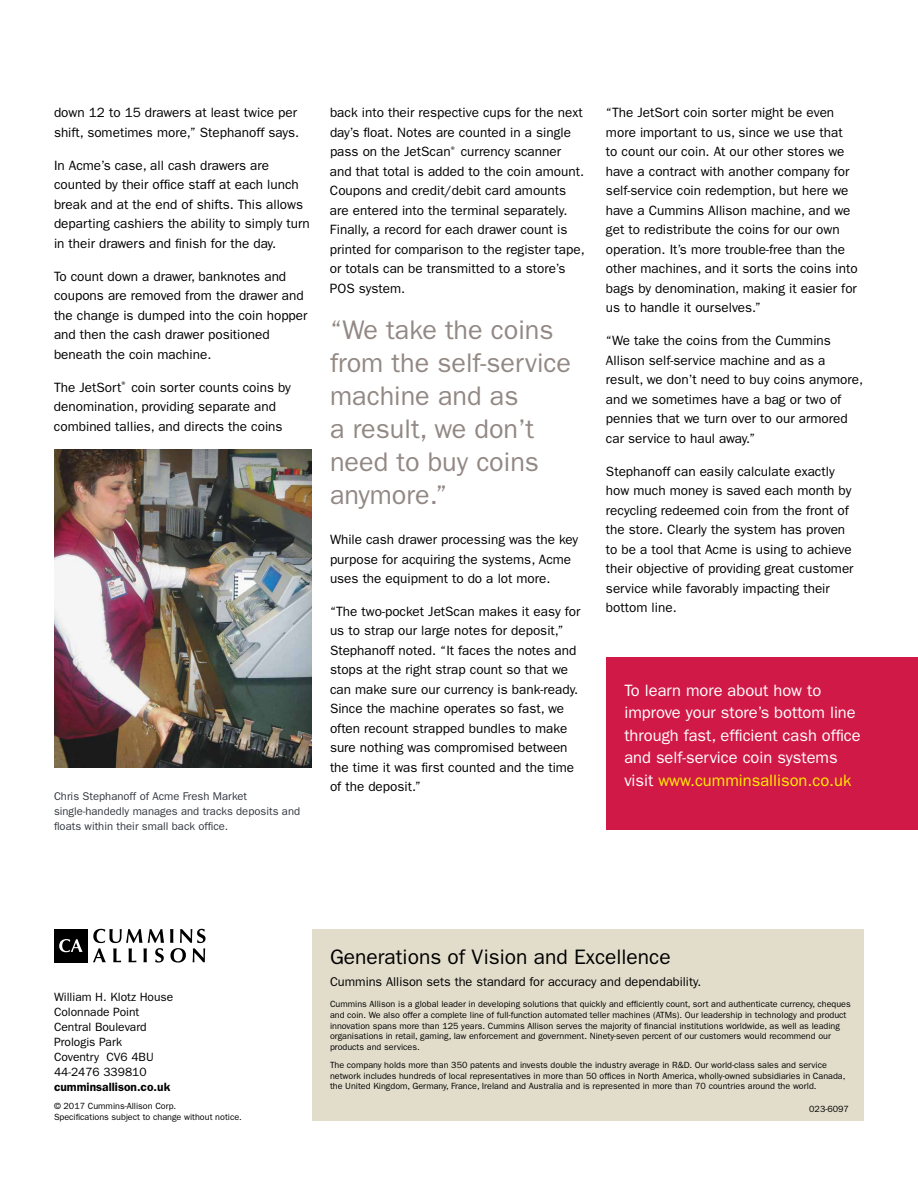
<style>
.page{position:relative;width:918px;height:1188px;background:#fff}
.page>*{position:absolute;margin:0;border:0;box-sizing:border-box;transform-origin:0 0}
.t1{font:27px/33px "ITC Franklin Gothic Std";color:#928884}
.t2{font:21px "ITC Franklin Gothic Std";color:#000}
.t3{font:16.5px/22.5px "ITC Franklin Gothic Std";color:#fff}
.t4{font:13.5px/19.5px "ITC Franklin Gothic Std";color:#000}
.t5{font:12.75px "ITC Franklin Gothic Std";color:#000}
.t6{font:12px/15px "ITC Franklin Gothic Std";color:#000}
.t7{font:600 12px "ITC Franklin Gothic Std";color:#000}
.t8{font:11.25px/15px "ITC Franklin Gothic Std";color:#343741}
.t9{font:9px/10.8px "ITC Franklin Gothic Std";color:#000}
.s1{color:#ffef00}
</style>
<div class="page">
<div style="left:606px;top:657px;width:312px;height:173px;background:#d11947"></div>
<img style="left:54px;top:449px;width:258px;height:319px">
<svg style="left:93px;top:929px;width:71px;height:34px"></svg>
<svg style="left:170px;top:929px;width:36px;height:34px"></svg>
<div style="left:54px;top:929px;width:33px;height:33px;background:#000"></div>
<svg style="left:59px;top:939px;width:24px;height:13px"></svg>
<div style="left:312px;top:929px;width:552px;height:192px;background:#e2ddcb"></div>
<p class="t4" style="left:54px;top:103px;width:247px">down 12 to 15 drawers at least twice per shift, sometimes more,” Stephanoff says.</p>
<p class="t4" style="left:54px;top:156px;width:257px">In Acme’s case, all cash drawers are counted by their office staff at each lunch break and at the end of shifts. This allows departing cashiers the ability to simply turn in their drawers and finish for the day.</p>
<p class="t4" style="left:54px;top:266px;width:255px">To count down a drawer, banknotes and coupons are removed from the drawer and the change is dumped into the coin hopper and then the cash drawer positioned beneath the coin machine.</p>
<p class="t4" style="left:54px;top:378px;width:238px">The JetSort<sup>®</sup> coin sorter counts coins by denomination, providing separate and combined tallies, and directs the coins</p>
<p class="t8" style="left:54px;top:789px;width:248px">Chris Stephanoff of Acme Fresh Market single-handedly manages and tracks deposits and floats within their small back office.</p>
<p class="t4" style="left:330px;top:103px;width:256px">back into their respective cups for the next day’s float. Notes are counted in a single pass on the JetScan<sup>®</sup> currency scanner and that total is added to the coin amount.<br>Coupons and credit/debit card amounts are entered into the terminal separately.<br>Finally, a record for each drawer count is printed for comparison to the register tape, or totals can be transmitted to a store’s POS system.</p>
<h1 class="t1" style="left:330px;top:314px;width:243px">“We take the coins from the self-service machine and as<br>a result, we don’t need to buy coins anymore.”</h1>
<p class="t4" style="left:330px;top:530px;width:250px">While cash drawer processing was the key purpose for acquiring the systems, Acme uses the equipment to do a lot more.</p>
<p class="t4" style="left:330px;top:602px;width:252px">“The two-pocket JetScan makes it easy for us to strap our large notes for deposit,” Stephanoff noted. “It faces the notes and stops at the right strap count so that we can make sure our currency is bank-ready.<br>Since the machine operates so fast, we often recount strapped bundles to make sure nothing was compromised between the time it was first counted and the time of the deposit.”</p>
<p class="t4" style="left:606px;top:103px;width:253px">“The JetSort coin sorter might be even more important to us, since we use that to count our coin. At our other stores we have a contract with another company for self-service coin redemption, but here we have a Cummins Allison machine, and we get to redistribute the coins for our own operation. It’s more trouble-free than the other machines, and it sorts the coins into bags by denomination, making it easier for us to handle it ourselves.”</p>
<p class="t4" style="left:606px;top:331px;width:259px">“We take the coins from the Cummins Allison self-service machine and as a result, we don’t need to buy coins anymore, and we sometimes have a bag or two of pennies that we turn over to our armored car service to haul away.”</p>
<p class="t4" style="left:606px;top:461px;width:249px">Stephanoff can easily calculate exactly how much money is saved each month by recycling redeemed coin from the front of the store. Clearly the system has proven to be a tool that Acme is using to achieve their objective of providing great customer service while favorably impacting their bottom line.</p>
<p class="t3" style="left:624px;top:679px;width:238px">To learn more about how to improve your store’s bottom line through fast, efficient cash office and self-service coin systems visit <span class="s1">www.cumminsallison.co.uk</span></p>
<p class="t6" style="left:54px;top:990px;width:121px">William H. Klotz House<br>Colonnade Point<br>Central Boulevard<br>Prologis Park<br>Coventry CV6 4BU<br>44-2476 339810</p>
<p class="t7" style="left:54px;top:1080px;width:118px">cumminsallison.co.uk</p>
<p class="t9" style="left:54px;top:1101px;width:189px">© 2017 Cummins-Allison Corp.<br>Specifications subject to change without notice.</p>
<h2 class="t2" style="left:330px;top:945px;width:342px">Generations of Vision and Excellence</h2>
<p class="t5" style="left:330px;top:974px;width:373px">Cummins Allison sets the standard for accuracy and dependability.</p>
<p class="t9" style="left:330px;top:999px;width:522px">Cummins Allison is a global leader in developing solutions that quickly and efficiently count, sort and authenticate currency, cheques and coin. We also offer a complete line of full-function automated teller machines (ATMs). Our leadership in technology and product innovation spans more than 125 years. Cummins Allison serves the majority of financial institutions worldwide, as well as leading organisations in retail, gaming, law enforcement and government. Ninety-seven percent of our customers would recommend our products and services.</p>
<p class="t9" style="left:330px;top:1059px;width:517px">The company holds more than 350 patents and invests double the industry average in R&amp;D. Our world-class sales and service network includes hundreds of local representatives in more than 50 offices in North America, wholly-owned subsidiaries in Canada, the United Kingdom, Germany, France, Ireland and Australia and is represented in more than 70 countries around the world.</p>
<p class="t9" style="left:809px;top:1103px;width:41px">023-6097</p>
</div>
